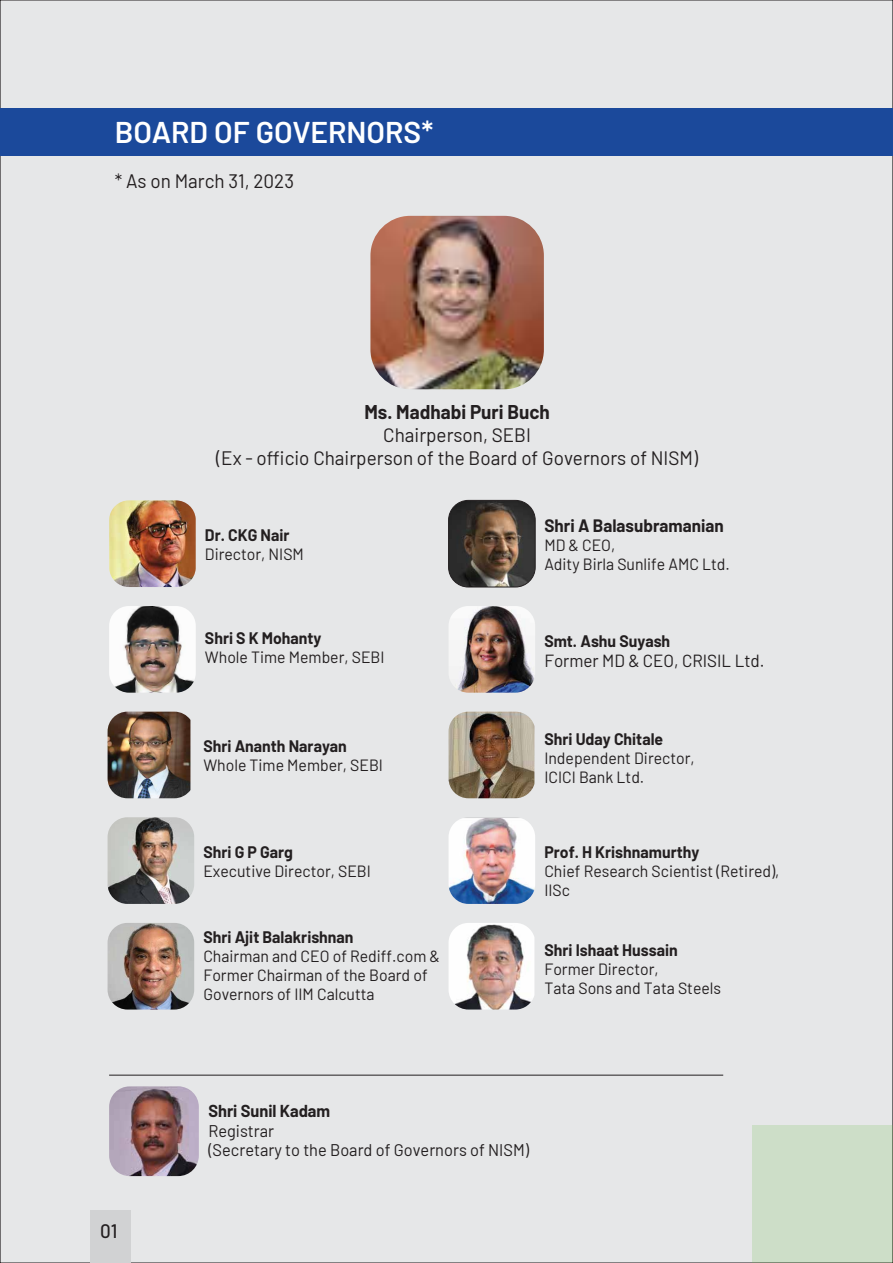
<style>
.page{position:relative;width:893px;height:1263px;background:#e6e7e8}
.page>*{position:absolute;margin:0;border:0;box-sizing:border-box;transform-origin:0 0}
.t1{font:600 30px "Barlow";color:#fff}
.t2{font:19.5px/22.6px "Barlow";color:#231f20;text-align:center}
.t3{font:700 19.5px "Barlow";color:#231f20}
.t4{font:500 19.5px "Barlow";color:#231f20}
.t5{font:17.55px "Barlow";color:#231f20}
.t6{font:700 17.55px "Barlow";color:#231f20}
.t7{font:16.95px/19.6px "Barlow";color:#231f20}
.t8{font:700 16.95px "Barlow";color:#231f20}
.t9{font:16.35px/18.9px "Barlow";color:#231f20}
.t10{font:700 16.35px "Barlow";color:#231f20}
</style>
<div class="page">
<div style="left:0;top:108px;width:893px;height:48px;background:#1b499b"></div>
<img style="left:370px;top:216px;width:174px;height:173px">
<img style="left:109px;top:500px;width:87px;height:87px">
<img style="left:109px;top:606px;width:87px;height:87px">
<img style="left:108px;top:817px;width:86px;height:87px">
<img style="left:108px;top:712px;width:82px;height:86px">
<img style="left:449px;top:712px;width:85px;height:86px">
<img style="left:449px;top:606px;width:86px;height:87px">
<img style="left:449px;top:923px;width:85px;height:86px">
<img style="left:449px;top:817px;width:86px;height:87px">
<img style="left:108px;top:923px;width:86px;height:86px">
<img style="left:449px;top:500px;width:85px;height:87px">
<div style="left:448px;top:500px;width:88px;height:87px;border:1px solid #231f20;border-radius:20px"></div>
<img style="left:109px;top:1086px;width:90px;height:90px">
<hr style="left:109px;top:1075px;width:614px;height:1px;background:#231f20">
<div style="left:90px;top:1211px;width:40px;height:52px;background:#d1d2d3"></div>
<div style="left:752px;top:1125px;width:141px;height:138px;background:#cddec8"></div>
<h1 class="t1" style="left:115px;top:110px;width:320px">BOARD OF GOVERNORS*</h1>
<p class="t2" style="left:115px;top:168px;width:181px">* As on March 31, 2023</p>
<p class="t3" style="left:364px;top:398px;width:187px">Ms. Madhabi Puri Buch</p>
<p class="t2" style="left:216px;top:422px;width:483px">Chairperson, SEBI<br>(Ex - officio Chairperson of the Board of Governors of NISM)</p>
<p class="t4" style="left:100px;top:1216px;width:19px">01</p>
<p class="t10" style="left:205px;top:523px;width:86px">Dr. CKG Nair</p>
<p class="t9" style="left:205px;top:543px;width:100px">Director, NISM</p>
<p class="t10" style="left:205px;top:626px;width:118px">Shri S K Mohanty</p>
<p class="t9" style="left:205px;top:647px;width:181px">Whole Time Member, SEBI</p>
<p class="t10" style="left:203px;top:734px;width:145px">Shri Ananth Narayan</p>
<p class="t9" style="left:203px;top:755px;width:181px">Whole Time Member, SEBI</p>
<p class="t10" style="left:203px;top:840px;width:91px">Shri G P Garg</p>
<p class="t9" style="left:203px;top:860px;width:169px">Executive Director, SEBI</p>
<p class="t10" style="left:203px;top:925px;width:152px">Shri Ajit Balakrishnan</p>
<p class="t9" style="left:203px;top:945px;width:238px">Chairman and CEO of Rediff.com &amp;<br>Former Chairman of the Board of<br>Governors of IIM Calcutta</p>
<p class="t6" style="left:544px;top:513px;width:181px">Shri A Balasubramanian</p>
<p class="t9" style="left:544px;top:535px;width:187px">MD &amp; CEO,<br>Adity Birla Sunlife AMC Ltd.</p>
<p class="t10" style="left:544px;top:629px;width:127px">Smt. Ashu Suyash</p>
<p class="t5" style="left:544px;top:648px;width:222px">Former MD &amp; CEO, CRISIL Ltd.</p>
<p class="t10" style="left:544px;top:727px;width:120px">Shri Uday Chitale</p>
<p class="t9" style="left:544px;top:747px;width:152px">Independent Director,<br>ICICI Bank Ltd.</p>
<p class="t10" style="left:544px;top:840px;width:156px">Prof. H Krishnamurthy</p>
<p class="t9" style="left:544px;top:860px;width:237px">Chief Research Scientist (Retired),<br>IISc</p>
<p class="t10" style="left:544px;top:938px;width:135px">Shri Ishaat Hussain</p>
<p class="t9" style="left:544px;top:958px;width:178px">Former Director,<br>Tata Sons and Tata Steels</p>
<p class="t8" style="left:208px;top:1098px;width:123px">Shri Sunil Kadam</p>
<p class="t7" style="left:208px;top:1119px;width:322px">Registrar<br>(Secretary to the Board of Governors of NISM)</p>
</div>
